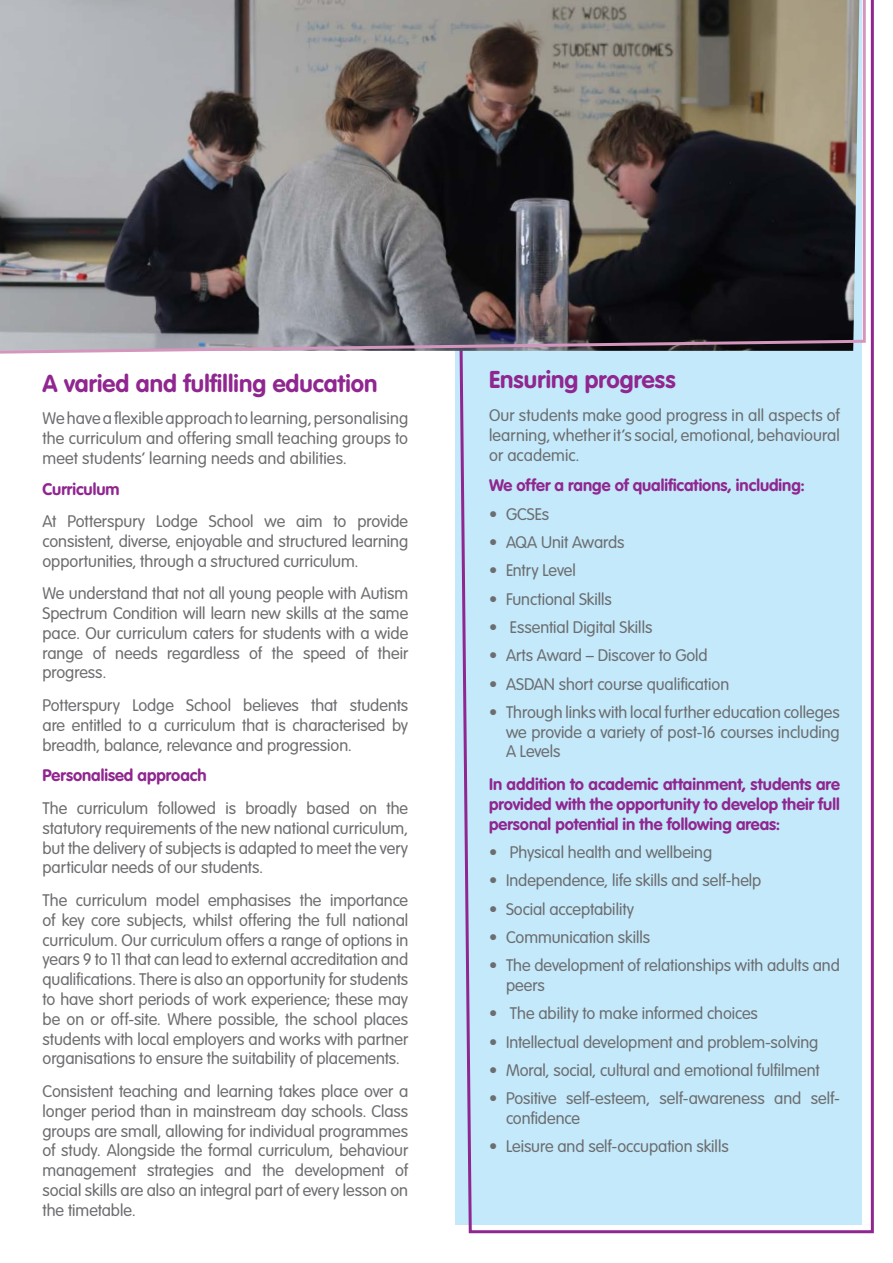
<style>
.page{position:relative;width:893px;height:1263px;background:#fff}
.page>*{position:absolute;margin:0;border:0;box-sizing:border-box;transform-origin:0 0}
._05_Body_text___2mm{font:700 24px "VAG Rounded Std";letter-spacing:.005em;color:#90268f}
._05_Body_text___2mm-2{font:300 16.5px/19.8px "VAG Rounded Std";color:#6c6d70;text-align:justify}
._05_Body_text___2mm-3{font:700 16.5px/19.8px "VAG Rounded Std";color:#90268f;text-align:justify}
</style>
<div class="page">
<div style="left:455px;top:0;width:419px;height:1234px;background:#c3e9fa"></div>
<img style="left:0;top:0;width:867px;height:356px">
<p class="_05_Body_text___2mm" style="left:43px;top:369px;width:336px">A varied and fulfilling education</p>
<p class="_05_Body_text___2mm-2" style="left:43px;top:409px;width:367px">We have a flexible approach to learning, personalising the curriculum and offering small teaching groups to meet students’ learning needs and abilities.</p>
<p class="_05_Body_text___2mm-3" style="left:43px;top:479px;width:79px">Curriculum</p>
<p class="_05_Body_text___2mm-2" style="left:43px;top:512px;width:367px">At Potterspury Lodge School we aim to provide consistent, diverse, enjoyable and structured learning opportunities, through a structured curriculum.</p>
<p class="_05_Body_text___2mm-2" style="left:43px;top:584px;width:367px">We understand that not all young people with Autism Spectrum Condition will learn new skills at the same pace. Our curriculum caters for students with a wide range of needs regardless of the speed of their progress.</p>
<p class="_05_Body_text___2mm-2" style="left:43px;top:696px;width:367px">Potterspury Lodge School believes that students are entitled to a curriculum that is characterised by breadth, balance, relevance and progression.</p>
<p class="_05_Body_text___2mm-3" style="left:43px;top:766px;width:166px">Personalised approach</p>
<p class="_05_Body_text___2mm-2" style="left:43px;top:799px;width:367px">The curriculum followed is broadly based on the statutory requirements of the new national curriculum, but the delivery of subjects is adapted to meet the very particular needs of our students.</p>
<p class="_05_Body_text___2mm-2" style="left:43px;top:891px;width:367px">The curriculum model emphasises the importance of key core subjects, whilst offering the full national curriculum. Our curriculum offers a range of options in years 9 to 11 that can lead to external accreditation and qualifications. There is also an opportunity for students to have short periods of work experience; these may be on or off-site. Where possible, the school places students with local employers and works with partner organisations to ensure the suitability of placements.</p>
<p class="_05_Body_text___2mm-2" style="left:43px;top:1082px;width:367px">Consistent teaching and learning takes place over a longer period than in mainstream day schools. Class groups are small, allowing for individual programmes of study. Alongside the formal curriculum, behaviour management strategies and the development of social skills are also an integral part of every lesson on the timetable.</p>
<p class="_05_Body_text___2mm" style="left:489px;top:366px;width:188px">Ensuring progress</p>
<p class="_05_Body_text___2mm-2" style="left:489px;top:406px;width:352px">Our students make good progress in all aspects of learning, whether it’s social, emotional, behavioural or academic.</p>
<p class="_05_Body_text___2mm-3" style="left:489px;top:476px;width:317px">We offer a range of qualifications, including:</p>
<p class="_05_Body_text___2mm-2" style="left:489px;top:505px;width:62px">• GCSEs</p>
<p class="_05_Body_text___2mm-2" style="left:489px;top:533px;width:137px">• AQA Unit Awards</p>
<p class="_05_Body_text___2mm-2" style="left:489px;top:561px;width:88px">• Entry Level</p>
<p class="_05_Body_text___2mm-2" style="left:489px;top:589px;width:124px">• Functional Skills</p>
<p class="_05_Body_text___2mm-2" style="left:489px;top:618px;width:165px">• Essential Digital Skills</p>
<p class="_05_Body_text___2mm-2" style="left:489px;top:646px;width:220px">• Arts Award – Discover to Gold</p>
<p class="_05_Body_text___2mm-2" style="left:489px;top:674px;width:242px">• ASDAN short course qualification</p>
<p class="_05_Body_text___2mm-2" style="left:506px;top:703px;width:335px;text-indent:-17px">• Through links with local further education colleges we provide a variety of post-16 courses including A Levels</p>
<p class="_05_Body_text___2mm-3" style="left:489px;top:775px;width:352px">In addition to academic attainment, students are provided with the opportunity to develop their full personal potential in the following areas:</p>
<p class="_05_Body_text___2mm-2" style="left:489px;top:843px;width:225px">• Physical health and wellbeing</p>
<p class="_05_Body_text___2mm-2" style="left:489px;top:871px;width:274px">• Independence, life skills and self-help</p>
<p class="_05_Body_text___2mm-2" style="left:489px;top:899px;width:147px">• Social acceptability</p>
<p class="_05_Body_text___2mm-2" style="left:489px;top:928px;width:163px">• Communication skills</p>
<p class="_05_Body_text___2mm-2" style="left:506px;top:956px;width:335px;text-indent:-17px">• The development of relationships with adults and peers</p>
<p class="_05_Body_text___2mm-2" style="left:489px;top:1004px;width:270px">• The ability to make informed choices</p>
<p class="_05_Body_text___2mm-2" style="left:489px;top:1032px;width:331px">• Intellectual development and problem-solving</p>
<p class="_05_Body_text___2mm-2" style="left:489px;top:1061px;width:332px">• Moral, social, cultural and emotional fulfilment</p>
<p class="_05_Body_text___2mm-2" style="left:506px;top:1089px;width:335px;text-indent:-17px">• Positive self-esteem, self-awareness and self&shy;confidence</p>
<p class="_05_Body_text___2mm-2" style="left:489px;top:1137px;width:241px">• Leisure and self-occupation skills</p>
</div>
